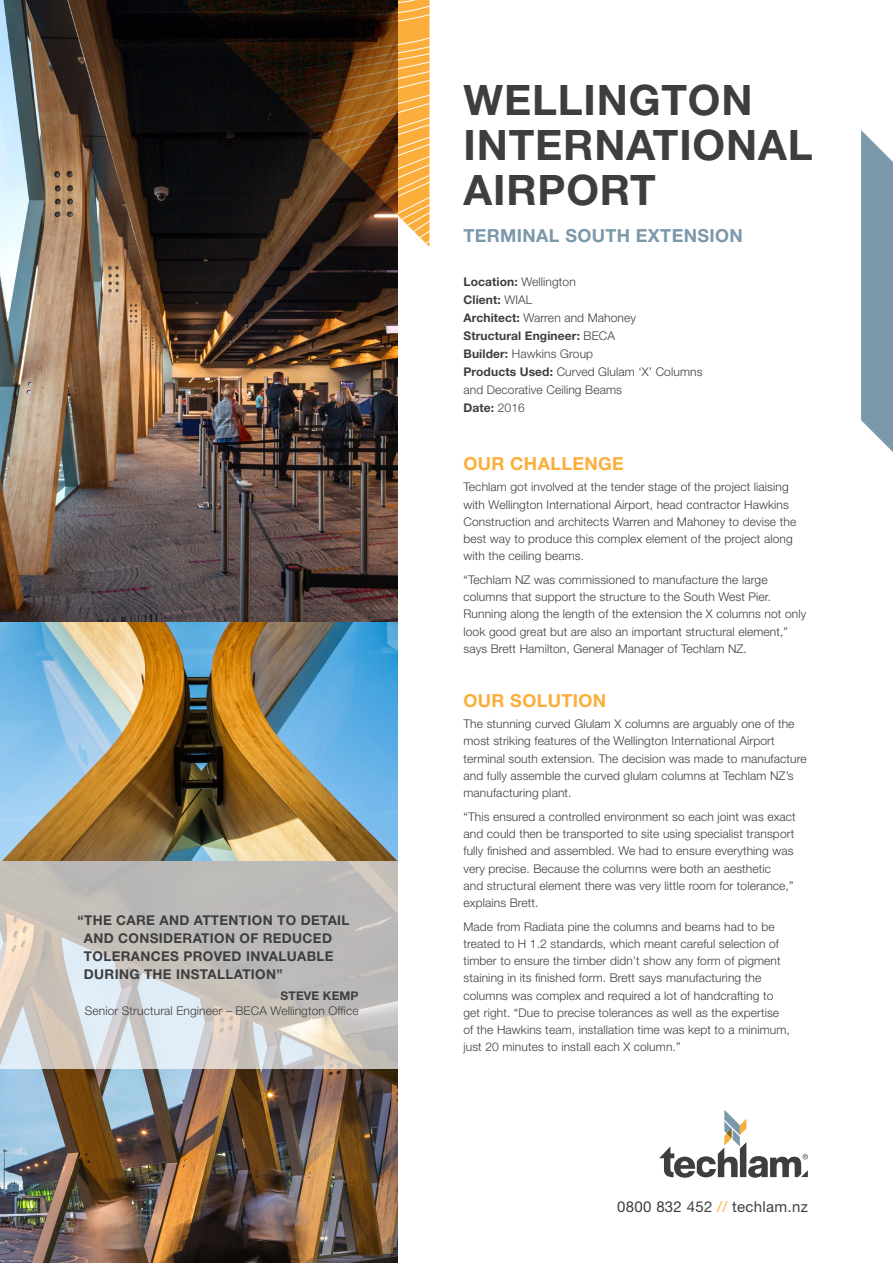
<style>
.page{position:relative;width:893px;height:1263px;background:#fff}
.page>*{position:absolute;margin:0;border:0;box-sizing:border-box;transform-origin:0 0}
.HEADING_2{font:700 42px/45px "Helvetica Neue LT Std";letter-spacing:.02em;color:#3e3e3f}
.HEADING_2-2{font:700 18px "Helvetica Neue LT Std";letter-spacing:.02em;color:#fbae3b}
.HEADING_2-3{font:700 18px "Helvetica Neue LT Std";letter-spacing:.02em;color:#7c98ab}
.t1{font:15px "Helvetica Neue LT Std";letter-spacing:.02em;color:#3e3e3f}
.HEADING_2-4{font:700 13.5px/18px "Helvetica Neue LT Std";letter-spacing:.025em;color:#3e3e3f}
.body_small{font:300 12px/17.2px "Helvetica Neue LT Std";letter-spacing:.01em;color:#3e3e3f}
.body_small-2{font:700 12px "Helvetica Neue LT Std";letter-spacing:.01em;color:#3e3e3f}
.s1{font-weight:700}
.s2{color:#fbae3b}
</style>
<div class="page">
<img style="left:0;top:0;width:398px;height:1263px">
<svg style="left:137px;top:218px;width:292px;height:26px;background:#433328"></svg>
<svg style="left:137px;top:191px;width:292px;height:27px;background:#45311e"></svg>
<svg style="left:137px;top:161px;width:292px;height:30px;background:#412d1a"></svg>
<svg style="left:137px;top:130px;width:292px;height:31px;background:#442d16"></svg>
<svg style="left:137px;top:0;width:292px;height:130px;background:#3a2712"></svg>
<svg style="left:861px;top:130px;width:32px;height:322px;background:#89a2b3"></svg>
<svg style="left:0;top:861px;width:398px;height:207px;background:#c8c5c2"></svg>
<svg style="left:659px;top:1110px;width:149px;height:68px"></svg>
<p class="HEADING_2-4" style="left:84px;top:911px;width:267px;text-indent:-6px">“THE CARE AND ATTENTION TO DETAIL<br>AND CONSIDERATION OF REDUCED<br>TOLERANCES PROVED INVALUABLE<br>DURING THE INSTALLATION”</p>
<p class="body_small-2" style="left:281px;top:988px;width:79px">STEVE KEMP</p>
<p class="body_small" style="left:85px;top:1002px;width:275px">Senior Structural Engineer – BECA Wellington Office</p>
<p class="HEADING_2" style="left:463px;top:77px;width:351px">WELLINGTON<br>INTERNATIONAL<br>AIRPORT</p>
<p class="HEADING_2-3" style="left:463px;top:224px;width:281px">TERMINAL SOUTH EXTENSION</p>
<p class="body_small" style="left:463px;top:273px;width:240px;line-height:18px"><span class="s1">Location:</span> Wellington<br><span class="s1">Client:</span> WIAL<br><span class="s1">Architect:</span> Warren and Mahoney<br><span class="s1">Structural Engineer:</span> BECA<br><span class="s1">Builder:</span> Hawkins Group<br><span class="s1">Products Used:</span> Curved Glulam ‘X’ Columns and Decorative Ceiling Beams<br><span class="s1">Date:</span> 2016</p>
<p class="HEADING_2-2" style="left:463px;top:453px;width:162px">OUR CHALLENGE</p>
<p class="body_small" style="left:463px;top:478px;width:334px">Techlam got involved at the tender stage of the project liaising with Wellington International Airport, head contractor Hawkins Construction and architects Warren and Mahoney to devise the best way to produce this complex element of the project along with the ceiling beams.</p>
<p class="body_small" style="left:463px;top:571px;width:344px">“Techlam NZ was commissioned to manufacture the large columns that support the structure to the South West Pier.<br>Running along the length of the extension the X columns not only look good great but are also an important structural element,” says Brett Hamilton, General Manager of Techlam NZ.</p>
<p class="HEADING_2-2" style="left:463px;top:690px;width:144px">OUR SOLUTION</p>
<p class="body_small" style="left:463px;top:715px;width:345px">The stunning curved Glulam X columns are arguably one of the most striking features of the Wellington International Airport terminal south extension. The decision was made to manufacture and fully assemble the curved glulam columns at Techlam NZ’s manufacturing plant.</p>
<p class="body_small" style="left:463px;top:808px;width:334px">“This ensured a controlled environment so each joint was exact and could then be transported to site using specialist transport fully finished and assembled. We had to ensure everything was very precise. Because the columns were both an aesthetic<br>and structural element there was very little room for tolerance,” explains Brett.</p>
<p class="body_small" style="left:463px;top:917px;width:328px">Made from Radiata pine the columns and beams had to be treated to H 1.2 standards, which meant careful selection of timber to ensure the timber didn’t show any form of pigment staining in its finished form. Brett says manufacturing the columns was complex and required a lot of handcrafting to get right. “Due to precise tolerances as well as the expertise of the Hawkins team, installation time was kept to a minimum, just 20 minutes to install each X column.”</p>
<p class="t1" style="left:617px;top:1197px;width:192px">0800 832 452 <span class="s2">//</span> techlam.nz</p>
</div>
